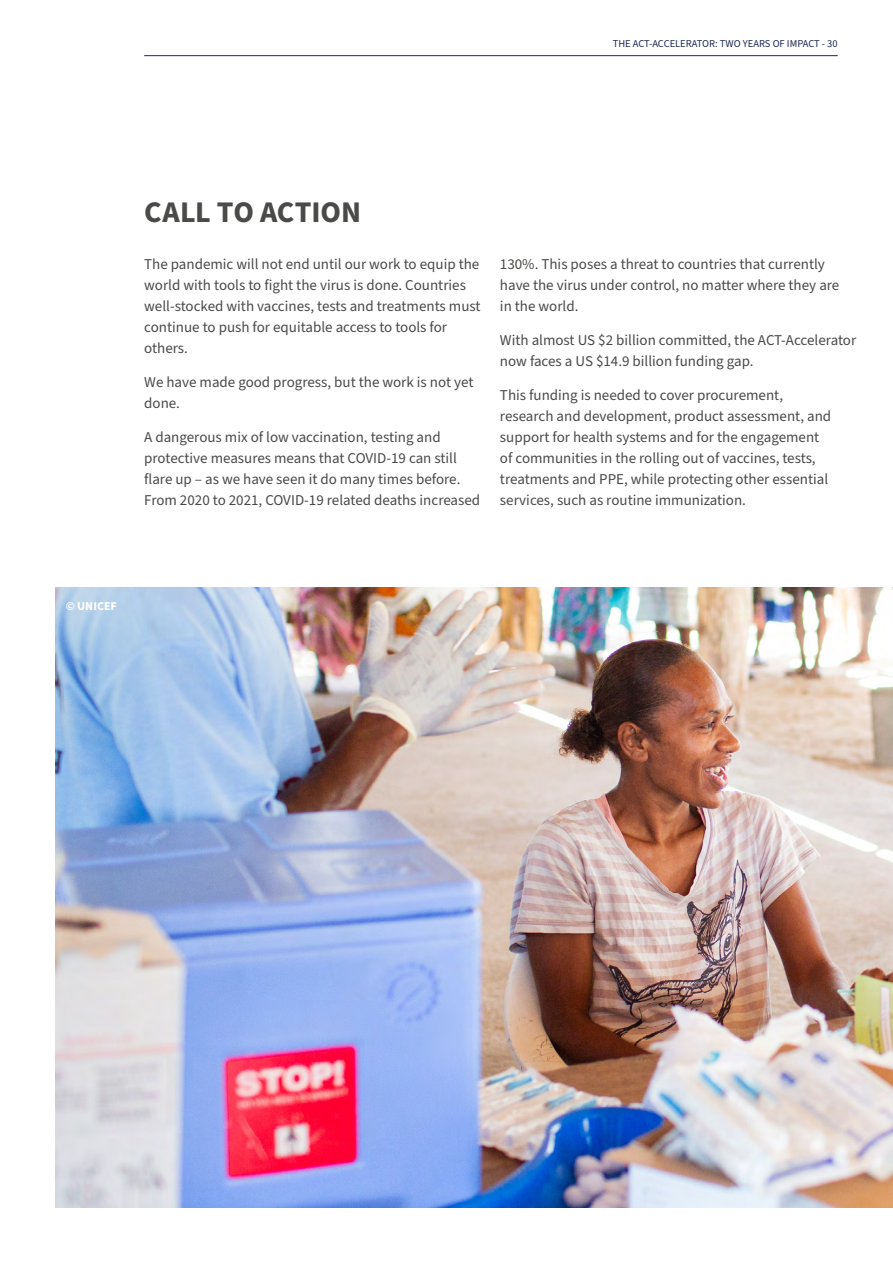
<style>
.page{position:relative;width:893px;height:1263px;background:#fff}
.page>*{position:absolute;margin:0;border:0;box-sizing:border-box;transform-origin:0 0}
.t1{font:700 30px "Source Sans Pro";color:#4a4a49}
.t2{font:15px/21px "Source Sans Pro";color:#4a4a49}
.t3{font:700 12px "Source Sans Pro";color:#fff}
.t4{font:10.5px "Source Sans Pro";color:#1f2954}
</style>
<div class="page">
<hr style="left:144px;top:55px;width:694px;height:1px;background:#1f2954">
<img style="left:56px;top:587px;width:837px;height:620px">
<p class="t4" style="left:613px;top:36px;width:226px">THE ACT-ACCELERATOR: TWO YEARS OF IMPACT - 30</p>
<h1 class="t1" style="left:144px;top:192px;width:218px">CALL TO ACTION</h1>
<p class="t2" style="left:144px;top:254px;width:338px">The pandemic will not end until our work to equip the world with tools to fight the virus is done. Countries well-stocked with vaccines, tests and treatments must continue to push for equitable access to tools for others.</p>
<p class="t2" style="left:144px;top:372px;width:331px">We have made good progress, but the work is not yet done.</p>
<p class="t2" style="left:144px;top:427px;width:338px">A dangerous mix of low vaccination, testing and protective measures means that COVID-19 can still flare up – as we have seen it do many times before.<br>From 2020 to 2021, COVID-19 related deaths increased</p>
<p class="t2" style="left:500px;top:254px;width:341px">130%. This poses a threat to countries that currently have the virus under control, no matter where they are in the world.</p>
<p class="t2" style="left:500px;top:330px;width:358px">With almost US $2 billion committed, the ACT-Accelerator now faces a US $14.9 billion funding gap.</p>
<p class="t2" style="left:500px;top:385px;width:333px">This funding is needed to cover procurement, research and development, product assessment, and support for health systems and for the engagement of communities in the rolling out of vaccines, tests, treatments and PPE, while protecting other essential services, such as routine immunization.</p>
<p class="t3" style="left:66px;top:598px;width:53px">© UNICEF</p>
</div>
